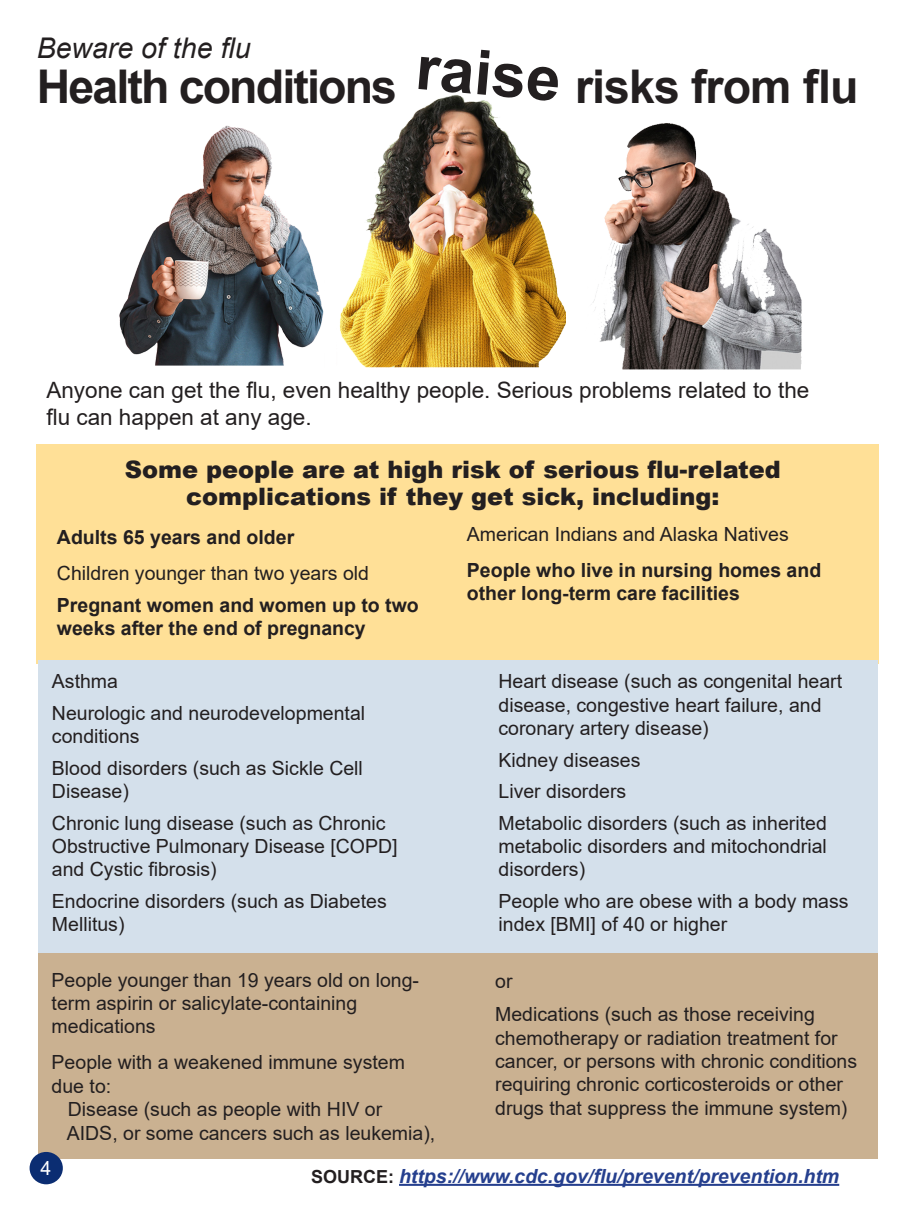
<style>
.page{position:relative;width:918px;height:1215px;background:#fff}
.page>*{position:absolute;margin:0;border:0;box-sizing:border-box;transform-origin:0 0}
.t1{font:700 62.1px "Arial";color:#231f20}
.t2{font:700 46.5px "Arial";letter-spacing:-.04em;color:#231f20}
.t3{font:700 46.5px "Arial";letter-spacing:-.02em;color:#231f20}
.t4{font:italic 28.5px "Arial";color:#231f20}
.Paragraph_Style_1{font:900 24px/27px "Arial";color:#231f20;text-align:center}
.Paragraph_Style_1-2{font:22.5px/27px "Arial";color:#231f20}
.t5{font:19.5px/23.4px "Arial";color:#231f20}
.t6{font:700 19.5px/23.4px "Arial";color:#231f20}
.t7{font:italic 700 19.5px "Arial";color:#253f8e}
.Paragraph_Style_1-3{font:19.5px "Arial";color:#fff}
.s1{font-style:normal;font-size:18px;color:#231f20}
</style>
<div class="page">
<hr style="left:0;top:909px;width:888px;height:3px;background:#c2d8d6">
<img style="left:119px;top:125px;width:194px;height:241px">
<img style="left:313px;top:95px;width:253px;height:273px">
<img style="left:593px;top:123px;width:209px;height:247px">
<div style="left:37px;top:444px;width:842px;height:220px;background:#ffe097"></div>
<div style="left:38px;top:661px;width:840px;height:309px;background:#d4e0eb"></div>
<div style="left:38px;top:953px;width:840px;height:206px;background:#cab191"></div>
<div style="left:30px;top:1152px;width:33px;height:32px;background:#0b2d72;border-radius:50%"></div>
<hr style="left:399px;top:1184px;width:440px;height:2px;background:#253f8e">
<p class="t4" style="left:37px;top:30px;width:215px">Beware of the flu</p>
<p class="t2" style="left:37px;top:54px;width:362px">Health conditions</p>
<p class="t3" style="left:575px;top:54px;width:285px">risks from flu</p>
<p class="t1" style="left:420px;top:23px;width:147px;rotate:5deg">raise</p>
<p class="Paragraph_Style_1-2" style="left:46px;top:377px;width:764px">Anyone can get the flu, even healthy people. Serious problems related to the flu can happen at any age.</p>
<p class="Paragraph_Style_1" style="left:125px;top:456px;width:658px">Some people are at high risk of serious flu-related complications if they get sick, including:</p>
<p class="t6" style="left:57px;top:526px;width:239px">Adults 65 years and older</p>
<p class="t5" style="left:57px;top:561px;width:314px">Children younger than two years old</p>
<p class="t6" style="left:57px;top:593px;width:363px">Pregnant women and women up to two weeks after the end of pregnancy</p>
<p class="t5" style="left:52px;top:670px;width:68px">Asthma</p>
<p class="t5" style="left:52px;top:701px;width:315px">Neurologic and neurodevelopmental conditions</p>
<p class="t5" style="left:52px;top:756px;width:313px">Blood disorders (such as Sickle Cell<br>Disease)</p>
<p class="t5" style="left:52px;top:811px;width:347px">Chronic lung disease (such as Chronic<br>Obstructive Pulmonary Disease [COPD] and Cystic fibrosis)</p>
<p class="t5" style="left:52px;top:889px;width:336px">Endocrine disorders (such as Diabetes<br>Mellitus)</p>
<p class="t5" style="left:52px;top:968px;width:369px">People younger than 19 years old on long&shy;term aspirin or salicylate-containing medications</p>
<p class="t5" style="left:52px;top:1051px;width:355px">People with a weakened immune system due to:</p>
<p class="t5" style="left:67px;top:1098px;width:370px">Disease (such as people with HIV or<br>AIDS, or some cancers such as leukemia),</p>
<p class="t5" style="left:467px;top:522px;width:323px">American Indians and Alaska Natives</p>
<p class="t6" style="left:467px;top:559px;width:356px">People who live in nursing homes and other long-term care facilities</p>
<p class="t5" style="left:499px;top:670px;width:345px">Heart disease (such as congenital heart disease, congestive heart failure, and coronary artery disease)</p>
<p class="t5" style="left:499px;top:748px;width:143px">Kidney diseases</p>
<p class="t5" style="left:499px;top:779px;width:129px">Liver disorders</p>
<p class="t5" style="left:499px;top:811px;width:330px;text-align:justify">Metabolic disorders (such as inherited metabolic disorders and mitochondrial disorders)</p>
<p class="t5" style="left:499px;top:889px;width:352px">People who are obese with a body mass index [BMI] of 40 or higher</p>
<p class="t5" style="left:495px;top:970px;width:19px">or</p>
<p class="t5" style="left:495px;top:1003px;width:363px">Medications (such as those receiving chemotherapy or radiation treatment for cancer, or persons with chronic conditions requiring chronic corticosteroids or other drugs that suppress the immune system)</p>
<p class="Paragraph_Style_1-3" style="left:41px;top:1155px;width:12px">4</p>
<p class="t7" style="left:311px;top:1163px;width:530px"><span class="s1">SOURCE:</span> https://www.cdc.gov/flu/prevent/prevention.htm</p>
</div>
